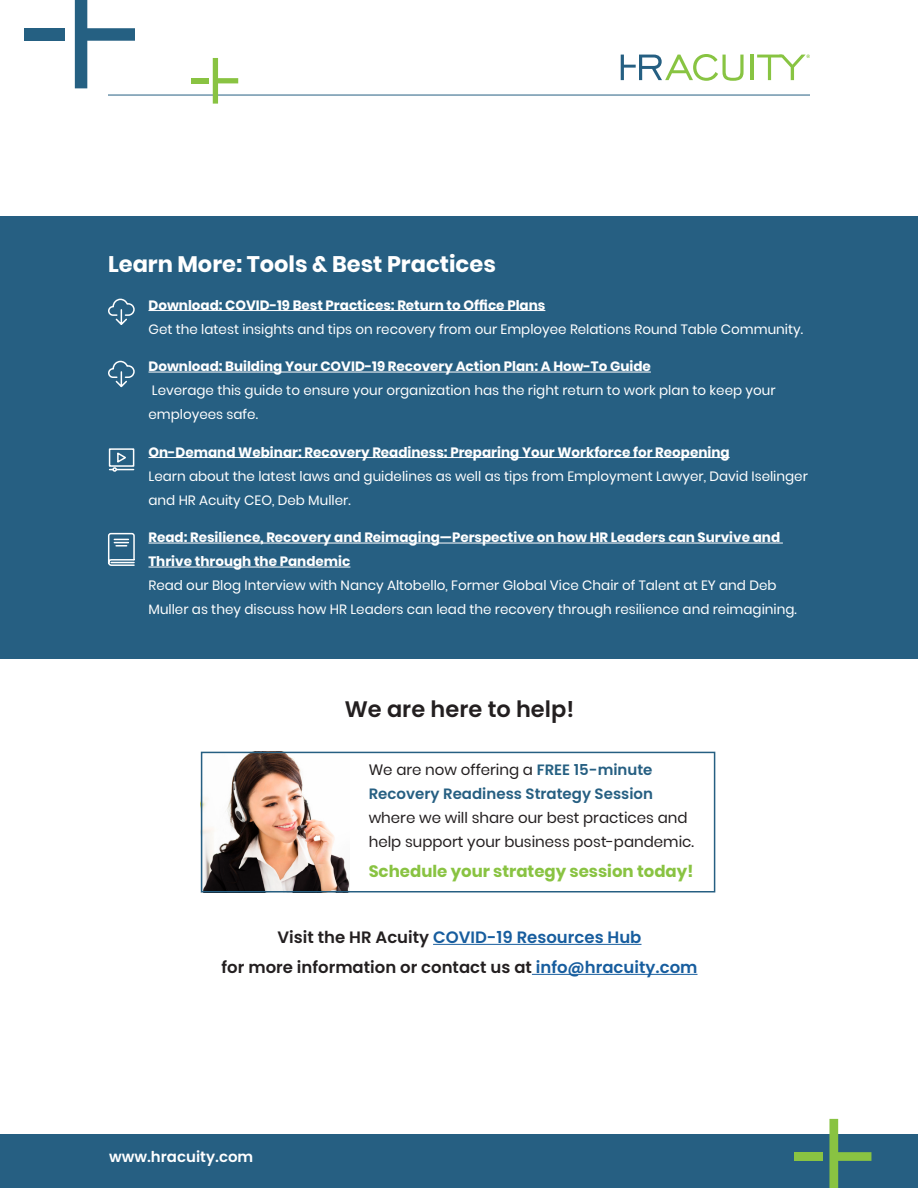
<style>
.page{position:relative;width:918px;height:1188px;background:#fff}
.page>*{position:absolute;margin:0;border:0;box-sizing:border-box;transform-origin:0 0}
.t1{font:700 22.5px "Poppins";color:#fff}
.t2{font:600 22.5px "Poppins";color:#231f20}
.t3{font:600 16.5px/30px "Poppins";color:#231f20;text-align:center}
.t4{font:700 16.5px "Poppins";color:#89c342}
.t5{font:15px/24px "Poppins";color:#231f20}
.t6{font:600 15px "Poppins";color:#fff}
.t7{font:13.5px/24px "Poppins";color:#fff}
.t8{font:700 13.5px/24px "Poppins";color:#fff}
.s1{font-weight:600;color:#256082}
.s2{font-weight:600;color:#265f82}
.s3{color:#175d9e}
</style>
<div class="page">
<svg style="left:621px;top:54px;width:123px;height:27px"></svg>
<hr style="left:751px;top:54px;width:3px;height:26px;background:#88c442">
<svg style="left:757px;top:55px;width:53px;height:25px"></svg>
<div style="left:24px;top:28px;width:41px;height:13px;background:#256082"></div>
<svg style="left:75px;top:0;width:60px;height:88px"></svg>
<hr style="left:108px;top:95px;width:702px;height:1px;background:#256082">
<div style="left:191px;top:78px;width:17px;height:5px;background:#89c342"></div>
<svg style="left:213px;top:58px;width:25px;height:46px"></svg>
<div style="left:0;top:1134px;width:918px;height:54px;background:#265f82"></div>
<div style="left:794px;top:1152px;width:28px;height:9px;background:#89c342"></div>
<svg style="left:829px;top:1119px;width:42px;height:69px"></svg>
<img style="left:204px;top:755px;width:146px;height:134px">
<div style="left:0;top:216px;width:918px;height:443px;background:#265f82"></div>
<hr style="left:148px;top:310px;width:397px;height:1px;background:#fff">
<hr style="left:148px;top:372px;width:503px;height:1px;background:#fff">
<hr style="left:148px;top:457px;width:582px;height:1px;background:#fff">
<hr style="left:148px;top:543px;width:635px;height:1px;background:#fff">
<hr style="left:148px;top:567px;width:202px;height:1px;background:#fff">
<hr style="left:433px;top:944px;width:209px;height:1px;background:#175d9e">
<hr style="left:532px;top:974px;width:166px;height:1px;background:#175d9e">
<svg style="left:108px;top:298px;width:27px;height:27px"></svg>
<svg style="left:108px;top:360px;width:27px;height:28px"></svg>
<svg style="left:108px;top:448px;width:27px;height:24px"></svg>
<svg style="left:107px;top:532px;width:28px;height:34px"></svg>
<div style="left:201px;top:752px;width:514px;height:140px;border:2px solid #265f82"></div>
<p class="t1" style="left:108px;top:251px;width:389px">Learn More: Tools &amp; Best Practices</p>
<p class="t8" style="left:148px;top:293px;width:398px">Download: COVID-19 Best Practices: Return to Office Plans</p>
<p class="t7" style="left:148px;top:317px;width:656px">Get the latest insights and tips on recovery from our Employee Relations Round Table Community.</p>
<p class="t8" style="left:148px;top:354px;width:504px">Download: Building Your COVID-19 Recovery Action Plan: A How-To Guide</p>
<p class="t7" style="left:148px;top:378px;width:629px">Leverage this guide to ensure your organization has the right return to work plan to keep your employees safe.</p>
<p class="t8" style="left:148px;top:440px;width:583px">On-Demand Webinar: Recovery Readiness: Preparing Your Workforce for Reopening</p>
<p class="t7" style="left:148px;top:464px;width:661px">Learn about the latest laws and guidelines as well as tips from Employment Lawyer, David Iselinger and HR Acuity CEO, Deb Muller.</p>
<p class="t8" style="left:148px;top:525px;width:633px">Read: Resilience, Recovery and Reimaging—Perspective on how HR Leaders can Survive and<br>Thrive through the Pandemic</p>
<p class="t7" style="left:148px;top:573px;width:650px">Read our Blog Interview with Nancy Altobello, Former Global Vice Chair of Talent at EY and Deb<br>Muller as they discuss how HR Leaders can lead the recovery through resilience and reimagining.</p>
<p class="t2" style="left:345px;top:696px;width:231px">We are here to help!</p>
<p class="t5" style="left:369px;top:757px;width:327px">We are now offering a <span class="s1">FREE</span> <span class="s2">15-minute Recovery Readiness Strategy Session </span>where we will share our best practices and help support your business post-pandemic.</p>
<p class="t4" style="left:369px;top:862px;width:326px">Schedule your strategy session today!</p>
<p class="t3" style="left:222px;top:922px;width:477px">Visit the HR Acuity <span class="s3">COVID-19 Resources Hub<br></span>for more information or contact us at <span class="s3">info@hracuity.com</span></p>
<p class="t6" style="left:109px;top:1148px;width:146px">www.hracuity.com</p>
</div>
